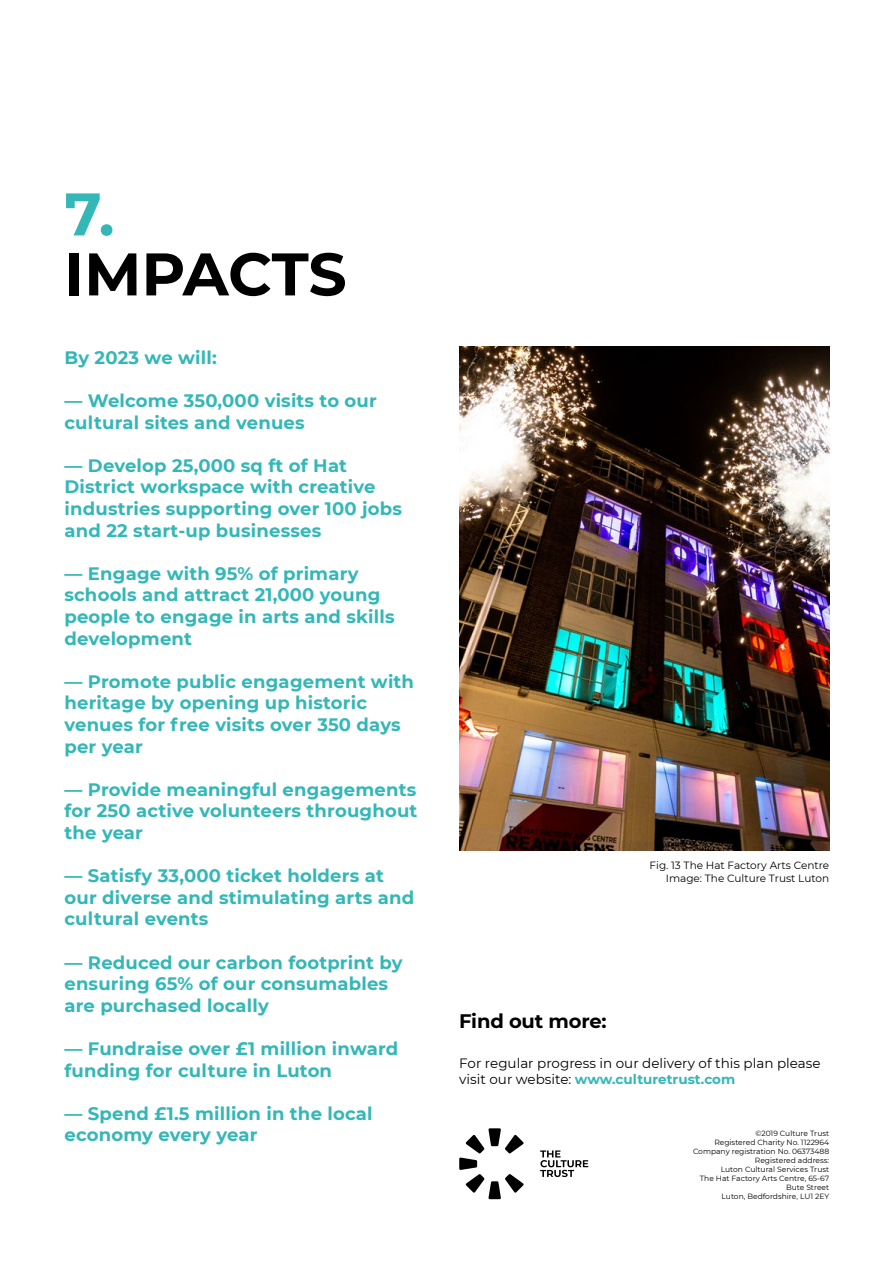
<style>
.page{position:relative;width:893px;height:1263px;background:#fff}
.page>*{position:absolute;margin:0;border:0;box-sizing:border-box;transform-origin:0 0}
.t1{font:700 60px "Montserrat";letter-spacing:-.005em;color:#000}
.t2{font:700 60px "Montserrat";color:#33b7b7}
.t3{font:700 19.5px "Montserrat";letter-spacing:-.01em;color:#000}
.t4{font:700 18px/21.6px "Montserrat";letter-spacing:.01em;color:#33b7b7}
.t5{font:13.5px/16.2px "Montserrat";color:#000}
.t6{font:10.5px/12.6px "Montserrat";color:#000;text-align:right}
.t7{font:7.5px/9.1px "Montserrat";color:#000;text-align:right}
.s1{font-weight:700;color:#33b7b7}
</style>
<div class="page">
<img style="left:459px;top:346px;width:370px;height:504px">
<svg style="left:459px;top:1128px;width:65px;height:71px"></svg>
<svg style="left:540px;top:1150px;width:48px;height:27px"></svg>
<h1 class="t2" style="left:64px;top:171px;width:51px">7.</h1>
<h1 class="t1" style="left:64px;top:231px;width:284px">IMPACTS</h1>
<p class="t4" style="left:64px;top:346px;width:154px">By 2023 we will:</p>
<p class="t4" style="left:64px;top:389px;width:314px">— Welcome 350,000 visits to our cultural sites and venues</p>
<p class="t4" style="left:64px;top:454px;width:339px">— Develop 25,000 sq ft of Hat<br>District workspace with creative industries supporting over 100 jobs and 22 start-up businesses</p>
<p class="t4" style="left:64px;top:562px;width:332px">— Engage with 95% of primary schools and attract 21,000 young people to engage in arts and skills development</p>
<p class="t4" style="left:64px;top:670px;width:351px">— Promote public engagement with heritage by opening up historic venues for free visits over 350 days per year</p>
<p class="t4" style="left:64px;top:778px;width:354px;text-align:justify">— Provide meaningful engagements for 250 active volunteers throughout the year</p>
<p class="t4" style="left:64px;top:864px;width:351px">— Satisfy 33,000 ticket holders at our diverse and stimulating arts and cultural events</p>
<p class="t4" style="left:64px;top:950px;width:339px">— Reduced our carbon footprint by ensuring 65% of our consumables are purchased locally</p>
<p class="t4" style="left:64px;top:1037px;width:335px">— Fundraise over £1 million inward funding for culture in Luton</p>
<p class="t4" style="left:64px;top:1102px;width:310px">— Spend £1.5 million in the local economy every year</p>
<p class="t6" style="left:650px;top:859px;width:181px">Fig. 13 The Hat Factory Arts Centre<br>Image: The Culture Trust Luton</p>
<p class="t3" style="left:459px;top:1007px;width:149px">Find out more:</p>
<p class="t5" style="left:459px;top:1054px;width:363px">For regular progress in our delivery of this plan please visit our website: <span class="s1">www.culturetrust.com</span></p>
<p class="t7" style="left:693px;top:1128px;width:138px">©2019 Culture Trust<br>Registered Charity No. 1122964<br>Company registration No. 06373488<br>Registered address:<br>Luton Cultural Services Trust<br>The Hat Factory Arts Centre, 65-67<br>Bute Street<br>Luton, Bedfordshire, LU1 2EY</p>
</div>
